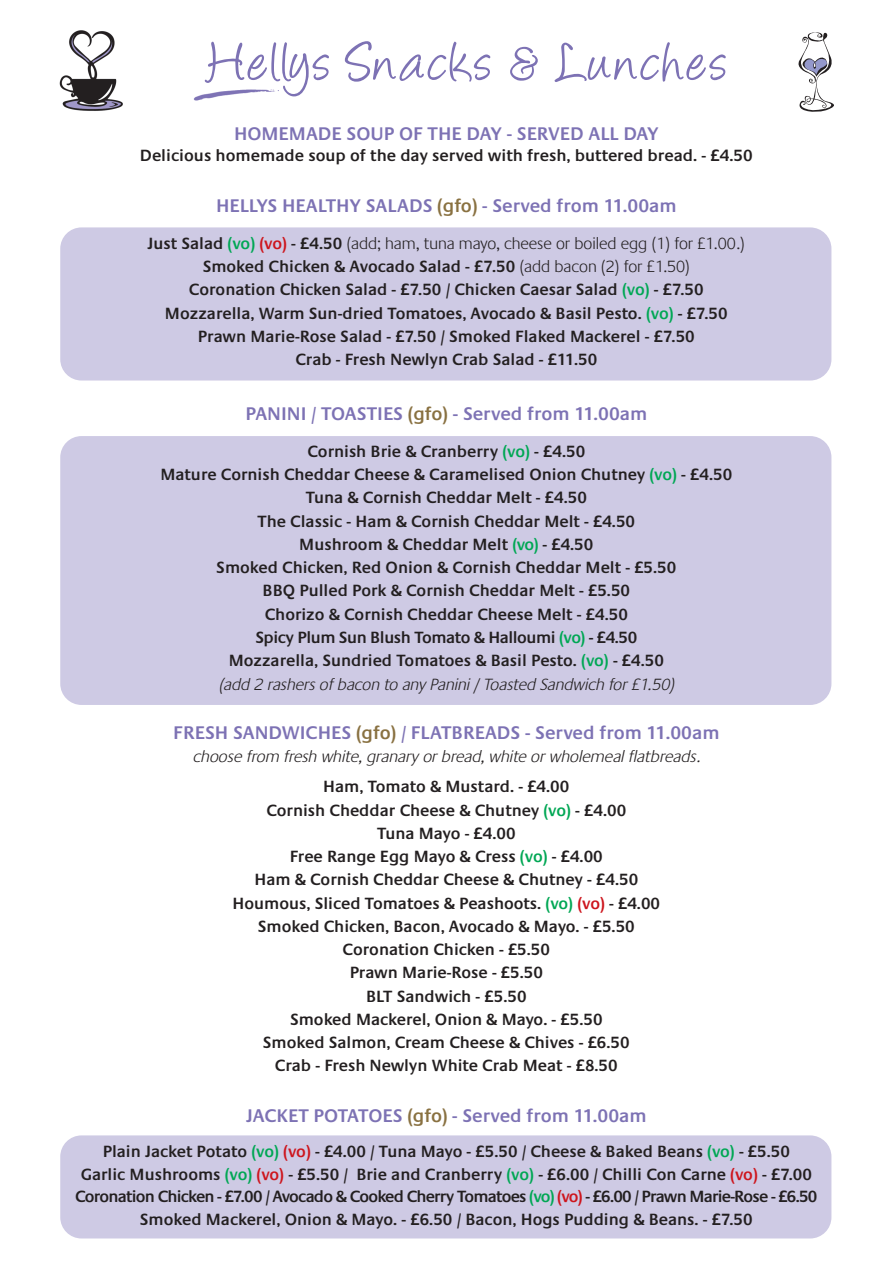
<style>
.page{position:relative;width:893px;height:1263px;background:#fff}
.page>*{position:absolute;margin:0;border:0;box-sizing:border-box;transform-origin:0 0}
.t1{font:63.3px "Angelina";letter-spacing:.05em;color:#7d72b4}
.t2{font:600 19.05px "Praxis";color:#7d72b4}
.t3{font:600 16.95px/23.2px "Praxis";color:#231f20;text-align:center}
.t4{font:italic 300 16.95px "Praxis";color:#231f20}
.s1{color:#897141}
.s2{color:#00a754}
.s3{color:#cd151d}
.s4{font-weight:300}
.s5{font-weight:300;font-style:italic}
</style>
<div class="page">
<div style="left:60px;top:227px;width:771px;height:153px;background:#cecae4;border-radius:21px"></div>
<div style="left:60px;top:1135px;width:771px;height:103px;background:#cecae4;border-radius:21px"></div>
<div style="left:60px;top:436px;width:771px;height:269px;background:#cecae4;border-radius:21px"></div>
<img style="left:193px;top:89px;width:86px;height:12px">
<img style="left:59px;top:30px;width:64px;height:81px">
<svg style="left:798px;top:32px;width:36px;height:80px"></svg>
<h1 class="t1" style="left:208px;top:36px;width:521px">Hellys Snacks &amp; Lunches</h1>
<p class="t2" style="left:234px;top:122px;width:426px">HOMEMADE SOUP OF THE DAY - SERVED ALL DAY</p>
<p class="t3" style="left:140px;top:144px;width:614px">Delicious homemade soup of the day served with fresh, buttered bread. - £4.50</p>
<p class="t2" style="left:216px;top:194px;width:462px">HELLYS HEALTHY SALADS <span class="s1">(gfo)</span> - Served from 11.00am</p>
<p class="t3" style="left:148px;top:231px;width:599px">Just Salad <span class="s2">(vo)</span> <span class="s3">(vo)</span> - £4.50 <span class="s4">(add; ham, tuna mayo, cheese or boiled egg (1) for £1.00.)<br></span>Smoked Chicken &amp; Avocado Salad - £7.50 <span class="s4">(add bacon (2) for £1.50)<br></span>Coronation Chicken Salad - £7.50 / Chicken Caesar Salad <span class="s2">(vo)</span> - £7.50<br>Mozzarella, Warm Sun-dried Tomatoes, Avocado &amp; Basil Pesto. <span class="s2">(vo)</span> - £7.50<br>Prawn Marie-Rose Salad - £7.50 / Smoked Flaked Mackerel - £7.50<br>Crab - Fresh Newlyn Crab Salad - £11.50</p>
<p class="t2" style="left:246px;top:402px;width:403px">PANINI / TOASTIES <span class="s1">(gfo)</span> - Served from 11.00am</p>
<p class="t3" style="left:160px;top:439px;width:573px">Cornish Brie &amp; Cranberry <span class="s2">(vo)</span> - £4.50<br>Mature Cornish Cheddar Cheese &amp; Caramelised Onion Chutney <span class="s2">(vo)</span> - £4.50<br>Tuna &amp; Cornish Cheddar Melt - £4.50<br>The Classic - Ham &amp; Cornish Cheddar Melt - £4.50<br>Mushroom &amp; Cheddar Melt <span class="s2">(vo)</span> - £4.50<br>Smoked Chicken, Red Onion &amp; Cornish Cheddar Melt - £5.50<br>BBQ Pulled Pork &amp; Cornish Cheddar Melt - £5.50<br>Chorizo &amp; Cornish Cheddar Cheese Melt - £4.50<br>Spicy Plum Sun Blush Tomato &amp; Halloumi <span class="s2">(vo)</span> - £4.50<br>Mozzarella, Sundried Tomatoes &amp; Basil Pesto. <span class="s2">(vo)</span> - £4.50<br><span class="s5">(add 2 rashers of bacon to any Panini / Toasted Sandwich for £1.50)</span></p>
<p class="t2" style="left:173px;top:721px;width:548px">FRESH SANDWICHES <span class="s1">(gfo)</span> / FLATBREADS - Served from 11.00am</p>
<p class="t4" style="left:193px;top:746px;width:512px">choose from fresh white, granary or bread, white or wholemeal flatbreads.</p>
<p class="t3" style="left:233px;top:775px;width:429px">Ham, Tomato &amp; Mustard. - £4.00<br>Cornish Cheddar Cheese &amp; Chutney <span class="s2">(vo)</span> - £4.00<br>Tuna Mayo - £4.00<br>Free Range Egg Mayo &amp; Cress <span class="s2">(vo)</span> - £4.00<br>Ham &amp; Cornish Cheddar Cheese &amp; Chutney - £4.50<br>Houmous, Sliced Tomatoes &amp; Peashoots. <span class="s2">(vo)</span> <span class="s3">(vo)</span> - £4.00<br>Smoked Chicken, Bacon, Avocado &amp; Mayo. - £5.50<br>Coronation Chicken - £5.50<br>Prawn Marie-Rose - £5.50<br>BLT Sandwich - £5.50<br>Smoked Mackerel, Onion &amp; Mayo. - £5.50<br>Smoked Salmon, Cream Cheese &amp; Chives - £6.50<br>Crab - Fresh Newlyn White Crab Meat - £8.50</p>
<p class="t2" style="left:246px;top:1104px;width:402px">JACKET POTATOES <span class="s1">(gfo)</span> - Served from 11.00am</p>
<p class="t3" style="left:75px;top:1140px;width:744px;line-height:22.5px">Plain Jacket Potato <span class="s2">(vo)</span> <span class="s3">(vo)</span> - £4.00 / Tuna Mayo - £5.50 / Cheese &amp; Baked Beans <span class="s2">(vo)</span> - £5.50<br>Garlic Mushrooms <span class="s2">(vo)</span> <span class="s3">(vo)</span> - £5.50 / Brie and Cranberry <span class="s2">(vo)</span> - £6.00 / Chilli Con Carne <span class="s3">(vo)</span> - £7.00<br>Coronation Chicken - £7.00 / Avocado &amp; Cooked Cherry Tomatoes <span class="s2">(vo)</span> <span class="s3">(vo)</span> - £6.00 / Prawn Marie-Rose - £6.50<br>Smoked Mackerel, Onion &amp; Mayo. - £6.50 / Bacon, Hogs Pudding &amp; Beans. - £7.50</p>
</div>
